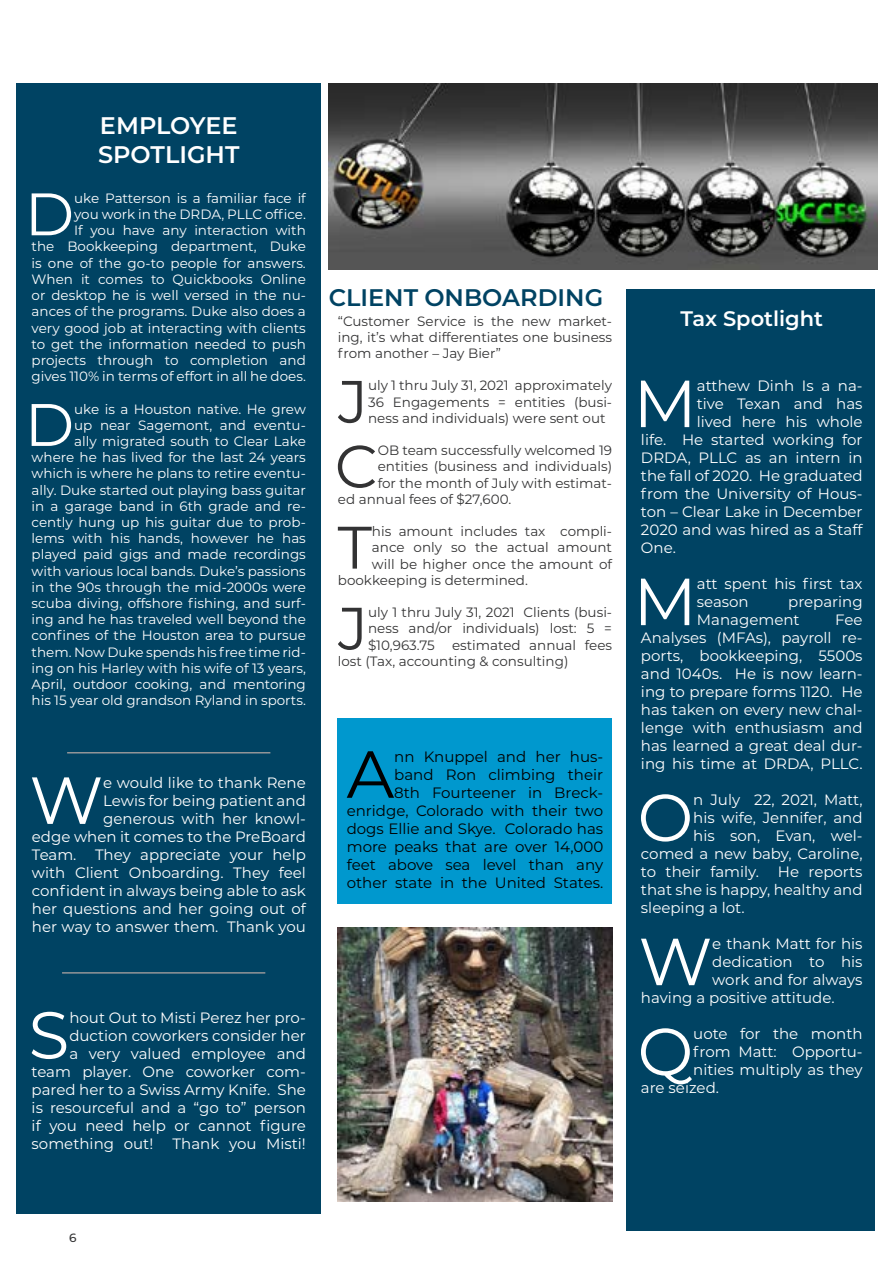
<style>
.page{position:relative;width:893px;height:1263px;background:#fff}
.page>*{position:absolute;margin:0;border:0;box-sizing:border-box;transform-origin:0 0}
.t1{font:66.45px "Montserrat";color:#fff}
.t2{font:66.45px "Montserrat";color:#000}
.t3{font:59.85px "Montserrat";color:#333334}
.t4{font:59.85px "Montserrat";color:#fff}
.t5{font:600 24px/28.8px "Montserrat";color:#fff}
.t6{font:600 24px "Montserrat";color:#004363}
.t7{font:600 21px "Montserrat";color:#fff}
.t8{font:15px/18px "Montserrat";color:#fff}
.t9{font:15px/18px "Montserrat";color:#000;text-align:right}
.t10{font:13.5px/16.2px "Montserrat";color:#fff;text-align:right}
.t11{font:13.5px/16.2px "Montserrat";color:#333334;text-align:justify}
.t12{font:500 12px "Montserrat";color:#333334}
</style>
<div class="page">
<div style="left:626px;top:289px;width:248px;height:942px;background:#004363"></div>
<div style="left:16px;top:84px;width:305px;height:1130px;background:#004363"></div>
<img style="left:329px;top:84px;width:549px;height:186px">
<div style="left:338px;top:718px;width:274px;height:186px;background:#0098ce"></div>
<hr style="left:67px;top:752px;width:203px;height:1px;background:#939598">
<hr style="left:62px;top:972px;width:203px;height:2px;background:#939598">
<img style="left:338px;top:927px;width:274px;height:274px">
<h3 class="t5" style="left:98px;top:110px;width:143px">EMPLOYEE<br>SPOTLIGHT</h3>
<p class="t10" style="left:32px;top:189px;width:276px">uke Patterson is a familiar face if<br>you work in the DRDA, PLLC office.<br>If you have any interaction with<br>the Bookkeeping department, Duke is one of the go-to people for answers.<br>When it comes to Quickbooks Online or desktop he is well versed in the nu&shy;ances of the programs. Duke also does a very good job at interacting with clients to get the information needed to push projects through to completion and gives 110% in terms of effort in all he does.</p>
<h2 class="t4" style="left:25px;top:383px;width:51px">D</h2>
<h2 class="t4" style="left:25px;top:173px;width:51px">D</h2>
<p class="t10" style="left:32px;top:400px;width:276px">uke is a Houston native. He grew<br>up near Sagemont, and eventu-<br>ally migrated south to Clear Lake where he has lived for the last 24 years which is where he plans to retire eventu&shy;ally. Duke started out playing bass guitar in a garage band in 6th grade and re&shy;cently hung up his guitar due to prob&shy;lems with his hands, however he has played paid gigs and made recordings with various local bands. Duke’s passions in the 90s through the mid-2000s were scuba diving, offshore fishing, and surf&shy;ing and he has traveled well beyond the confines of the Houston area to pursue them. Now Duke spends his free time rid&shy;ing on his Harley with his wife of 13 years, April, outdoor cooking, and mentoring his 15 year old grandson Ryland in sports.</p>
<p class="t8" style="left:32px;top:773px;width:276px;text-align:right">e would like to thank Rene<br>Lewis for being patient and generous with her knowl-<br>edge when it comes to the PreBoard<br>Team. They appreciate your help with Client Onboarding. They feel confident in always being able to ask her questions and her going out of her way to answer them. Thank you</p>
<h1 class="t1" style="left:29px;top:755px;width:75px">W</h1>
<h3 class="t6" style="left:329px;top:281px;width:276px">CLIENT ONBOARDING</h3>
<p class="t11" style="left:338px;top:312px;width:276px">“Customer Service is the new market&shy;ing, it’s what differentiates one business from another – Jay Bier”</p>
<h2 class="t3" style="left:338px;top:360px;width:31px">J</h2>
<p class="t11" style="left:368px;top:377px;width:245px">uly 1 thru July 31, 2021 approximately 36 Engagements = entities (busi&shy;ness and individuals) were sent out</p>
<h2 class="t3" style="left:335px;top:425px;width:44px">C</h2>
<p class="t11" style="left:378px;top:442px;width:236px">OB team successfully welcomed 19</p>
<p class="t11" style="left:378px;top:458px;width:236px">entities (business and individuals)</p>
<p class="t11" style="left:378px;top:474px;width:236px">for the month of July with estimat-</p>
<p class="t11" style="left:338px;top:490px;width:175px">ed annual fees of $27,600.</p>
<h2 class="t3" style="left:338px;top:506px;width:36px">T</h2>
<p class="t11" style="left:372px;top:523px;width:242px">his amount includes tax compli-</p>
<p class="t11" style="left:372px;top:539px;width:242px">ance only so the actual amount</p>
<p class="t11" style="left:372px;top:555px;width:242px">will be higher once the amount of</p>
<p class="t11" style="left:338px;top:571px;width:192px">bookkeeping is determined.</p>
<h2 class="t3" style="left:338px;top:587px;width:31px">J</h2>
<p class="t11" style="left:368px;top:604px;width:245px">uly 1 thru July 31, 2021 Clients (busi&shy;ness and/or individuals) lost: 5 = $10,963.75</p>
<p class="t11" style="left:338px;top:636px;width:276px;text-indent:114px">estimated annual fees lost (Tax, accounting &amp; consulting)</p>
<p class="t9" style="left:347px;top:747px;width:258px">nn Knuppel and her hus-<br>band Ron climbing their<br>8th Fourteener in Breck&shy;enridge, Colorado with their two dogs Ellie and Skye. Colorado has more peaks that are over 14,000 feet above sea level than any other state in the United States.</p>
<h1 class="t2" style="left:347px;top:728px;width:49px">A</h1>
<h1 class="t1" style="left:29px;top:989px;width:42px">S</h1>
<p class="t8" style="left:69px;top:1008px;width:238px">hout Out to Misti Perez her pro-</p>
<p class="t8" style="left:69px;top:1026px;width:238px">duction coworkers consider her</p>
<p class="t8" style="left:69px;top:1044px;width:238px">a very valued employee and</p>
<p class="t8" style="left:32px;top:1062px;width:276px">team player. One coworker com-</p>
<p class="t8" style="left:32px;top:1080px;width:276px">pared her to a Swiss Army Knife. She</p>
<p class="t8" style="left:32px;top:1098px;width:276px">is resourceful and a “go to” person</p>
<p class="t8" style="left:32px;top:1116px;width:276px">if you need help or cannot figure</p>
<p class="t8" style="left:32px;top:1134px;width:123px">something out!</p>
<p class="t8" style="left:173px;top:1134px;width:135px">Thank you Misti!</p>
<h3 class="t7" style="left:680px;top:304px;width:144px">Tax Spotlight</h3>
<h1 class="t1" style="left:633px;top:358px;width:65px">M</h1>
<p class="t8" style="left:697px;top:376px;width:167px">atthew Dinh Is a na-</p>
<p class="t8" style="left:697px;top:394px;width:167px">tive Texan and has</p>
<p class="t8" style="left:697px;top:412px;width:167px">lived here his whole</p>
<p class="t8" style="left:641px;top:430px;width:223px">life. He started working for</p>
<p class="t8" style="left:641px;top:448px;width:223px">DRDA, PLLC as an intern in</p>
<p class="t8" style="left:641px;top:466px;width:223px">the fall of 2020. He graduated</p>
<p class="t8" style="left:641px;top:484px;width:223px">from the University of Hous-</p>
<p class="t8" style="left:641px;top:502px;width:223px">ton – Clear Lake in December</p>
<p class="t8" style="left:641px;top:520px;width:223px">2020 and was hired as a Staff</p>
<p class="t8" style="left:641px;top:538px;width:37px">One.</p>
<h1 class="t1" style="left:633px;top:556px;width:65px">M</h1>
<p class="t8" style="left:697px;top:574px;width:167px">att spent his first tax season</p>
<p class="t8" style="left:697px;top:592px;width:167px;text-indent:91px">preparing<br>Management</p>
<p class="t8" style="left:641px;top:610px;width:223px;text-align:justify;text-indent:194px">Fee Analyses (MFAs), payroll re&shy;ports, bookkeeping, 5500s and 1040s. He is now learn&shy;ing to prepare forms 1120. He has taken on every new chal&shy;lenge with enthusiasm and has learned a great deal dur&shy;ing his time at DRDA, PLLC.</p>
<h1 class="t1" style="left:637px;top:772px;width:57px">O</h1>
<p class="t8" style="left:693px;top:790px;width:171px">n July 22, 2021, Matt,</p>
<p class="t8" style="left:693px;top:808px;width:171px">his wife, Jennifer, and</p>
<p class="t8" style="left:693px;top:826px;width:171px">his son, Evan, wel-</p>
<p class="t8" style="left:641px;top:844px;width:223px">comed a new baby, Caroline,</p>
<p class="t8" style="left:641px;top:862px;width:120px">to their family.</p>
<p class="t8" style="left:641px;top:862px;width:223px;text-align:justify;text-indent:137px">He reports that she is happy, healthy and sleeping a lot.</p>
<h1 class="t1" style="left:638px;top:916px;width:75px">W</h1>
<p class="t8" style="left:712px;top:934px;width:152px">e thank Matt for his</p>
<p class="t8" style="left:712px;top:952px;width:152px">dedication to his</p>
<p class="t8" style="left:712px;top:970px;width:152px">work and for always</p>
<p class="t8" style="left:641px;top:988px;width:195px">having a positive attitude.</p>
<h1 class="t1" style="left:637px;top:1006px;width:57px">Q</h1>
<p class="t8" style="left:693px;top:1024px;width:171px">uote for the month</p>
<p class="t8" style="left:693px;top:1042px;width:171px">from Matt: Opportu-</p>
<p class="t8" style="left:693px;top:1060px;width:171px">nities multiply as they</p>
<p class="t8" style="left:641px;top:1078px;width:80px">are seized.</p>
<p class="t12" style="left:69px;top:1230px;width:9px">6</p>
</div>
